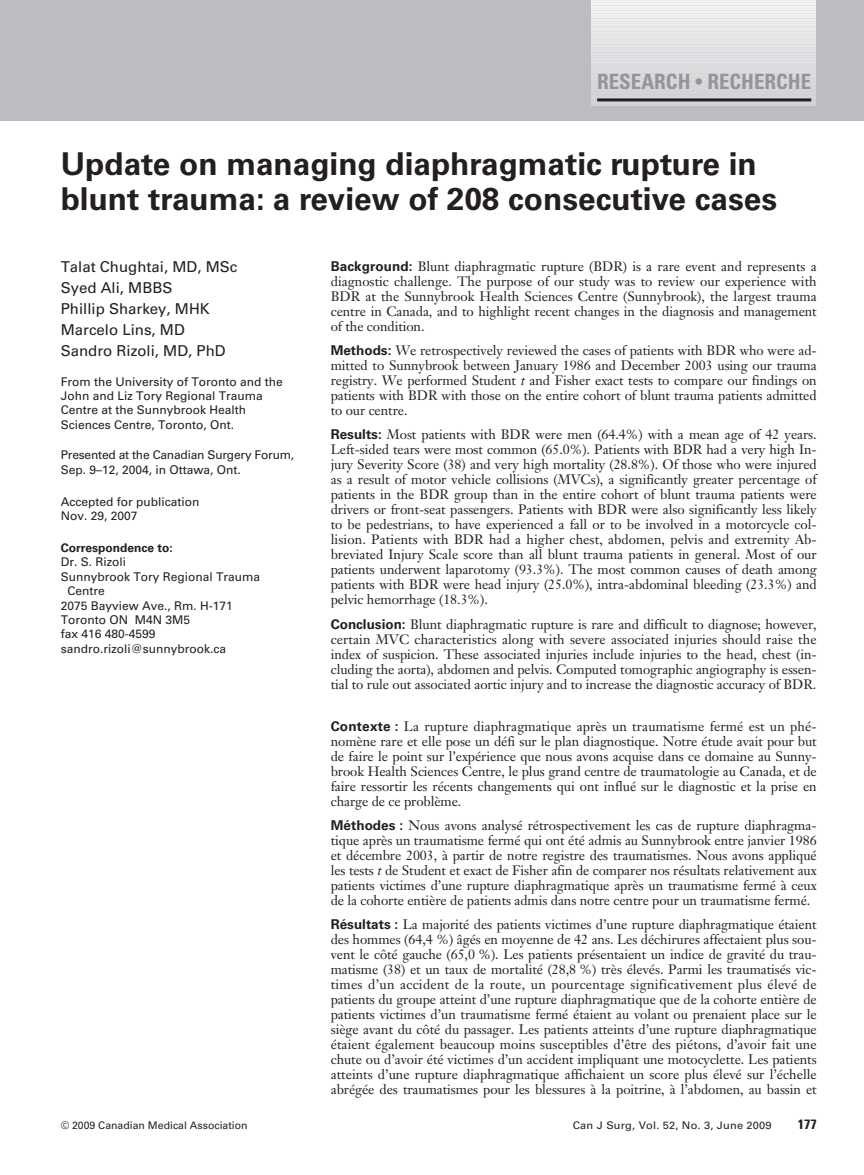
<style>
.page{position:relative;width:864px;height:1175px;background:#fff}
.page>*{position:absolute;margin:0;border:0;box-sizing:border-box;transform-origin:0 0}
.t1{font:700 31.5px/34.5px "Univers";color:#231f20}
.t2{font:700 condensed 21px "Univers";color:#939598}
.t3{font:15px/21px "Univers";color:#231f20}
.t4{font:13.5px/15px "Janson Text";letter-spacing:-.005em;color:#231f20;text-align:justify}
.t5{font:700 condensed 13.5px "Univers";color:#231f20;scale:1.05 1}
.t6{font:12px/14.4px "Univers";color:#231f20}
.t7{font:700 12px "Univers";color:#231f20}
.t8{font:10.5px "Univers";color:#231f20}
.t9{font:10.5px "Univers";color:#231f20;scale:1.05 1}
.s1{font-size:18px}
.s2{font-family:"Univers";font-weight:700}
.s3{font-style:italic}
</style>
<div class="page">
<div style="left:0;top:0;width:864px;height:120px;background:#bcbdc0"></div>
<hr style="left:592px;top:104px;width:224px;height:2px;background:#d1d2d4">
<hr style="left:592px;top:102px;width:224px;height:3px;background:#d2d3d5">
<svg style="left:592px;top:100px;width:224px;height:2px"></svg>
<hr style="left:592px;top:97px;width:224px;height:3px;background:#d4d5d7">
<hr style="left:592px;top:94px;width:224px;height:3px;background:#d4d5d7">
<hr style="left:592px;top:91px;width:224px;height:4px;background:#d5d6d8">
<hr style="left:592px;top:89px;width:224px;height:3px;background:#d6d7d9">
<hr style="left:592px;top:86px;width:224px;height:4px;background:#d7d8da">
<hr style="left:592px;top:83px;width:224px;height:4px;background:#d8d9db">
<hr style="left:592px;top:81px;width:224px;height:3px;background:#d8d9db">
<hr style="left:592px;top:78px;width:224px;height:4px;background:#d9dadc">
<hr style="left:592px;top:76px;width:224px;height:3px;background:#dadbdd">
<hr style="left:592px;top:73px;width:224px;height:3px;background:#dbdcde">
<hr style="left:592px;top:70px;width:224px;height:4px;background:#dcdddf">
<hr style="left:592px;top:68px;width:224px;height:3px;background:#dcdddf">
<hr style="left:592px;top:65px;width:224px;height:4px;background:#dddee0">
<hr style="left:592px;top:63px;width:224px;height:3px;background:#dedfe1">
<hr style="left:592px;top:60px;width:224px;height:3px;background:#dfe0e2">
<hr style="left:592px;top:57px;width:224px;height:4px;background:#e0e1e3">
<hr style="left:592px;top:55px;width:224px;height:3px;background:#e1e2e4">
<hr style="left:592px;top:52px;width:224px;height:4px;background:#e1e2e4">
<hr style="left:592px;top:49px;width:224px;height:4px;background:#e2e3e5">
<hr style="left:592px;top:47px;width:224px;height:3px;background:#e3e4e6">
<hr style="left:592px;top:44px;width:224px;height:4px;background:#e4e5e7">
<hr style="left:592px;top:42px;width:224px;height:3px;background:#e5e6e8">
<hr style="left:592px;top:39px;width:224px;height:3px;background:#e6e7e9">
<hr style="left:592px;top:36px;width:224px;height:4px;background:#e7e8e9">
<hr style="left:592px;top:34px;width:224px;height:3px;background:#e8e9ea">
<hr style="left:592px;top:31px;width:224px;height:4px;background:#e9eaeb">
<hr style="left:592px;top:29px;width:224px;height:3px;background:#eaebec">
<hr style="left:592px;top:26px;width:224px;height:3px;background:#ebebed">
<hr style="left:592px;top:23px;width:224px;height:4px;background:#ececee">
<hr style="left:592px;top:21px;width:224px;height:3px;background:#ededee">
<hr style="left:592px;top:18px;width:224px;height:4px;background:#eeeeef">
<hr style="left:592px;top:15px;width:224px;height:4px;background:#efeff0">
<hr style="left:592px;top:13px;width:224px;height:3px;background:#f0f0f1">
<hr style="left:592px;top:10px;width:224px;height:4px;background:#f0f1f2">
<hr style="left:592px;top:8px;width:224px;height:3px;background:#f1f2f3">
<hr style="left:592px;top:5px;width:224px;height:4px;background:#f2f3f4">
<svg style="left:592px;top:3px;width:224px;height:3px"></svg>
<hr style="left:592px;top:0;width:224px;height:3px;background:#f4f5f5">
<hr style="left:597px;top:98px;width:214px;height:3px;background:#231f20">
<h2 class="t2" style="left:597px;top:74px;width:216px">RESEARCH <span class="s1">•</span> RECHERCHE</h2>
<h1 class="t1" style="left:61px;top:149px;width:718px">Update on managing diaphragmatic rupture in blunt trauma: a review of 208 consecutive cases</h1>
<p class="t3" style="left:61px;top:257px;width:178px">Talat Chughtai, MD, MSc<br>Syed Ali, MBBS<br>Phillip Sharkey, MHK<br>Marcelo Lins, MD<br>Sandro Rizoli, MD, PhD</p>
<p class="t6" style="left:61px;top:375px;width:223px">From the University of Toronto and the John and Liz Tory Regional Trauma Centre at the Sunnybrook Health Sciences Centre, Toronto, Ont.</p>
<p class="t6" style="left:61px;top:448px;width:235px;line-height:14.9px">Presented at the Canadian Surgery Forum,<br>Sep. 9–12, 2004, in Ottawa, Ont.</p>
<p class="t6" style="left:61px;top:495px;width:140px">Accepted for publication<br>Nov. 29, 2007</p>
<p class="t7" style="left:61px;top:543px;width:113px">Correspondence to:</p>
<p class="t6" style="left:61px;top:556px;width:67px">Dr. S. Rizoli</p>
<p class="t6" style="left:61px;top:570px;width:201px">Sunnybrook Tory Regional Trauma</p>
<p class="t6" style="left:67px;top:585px;width:39px">Centre</p>
<p class="t6" style="left:61px;top:599px;width:174px">2075 Bayview Ave., Rm. H-171</p>
<p class="t6" style="left:61px;top:613px;width:131px">Toronto ON M4N 3M5</p>
<p class="t6" style="left:61px;top:628px;width:96px">fax 416 480-4599</p>
<p class="t6" style="left:61px;top:642px;width:167px">sandro.rizoli@sunnybrook.ca</p>
<p class="t4" style="left:331px;top:260px;width:488px"><span class="s2">Background:</span> Blunt diaphragmatic rupture (BDR) is a rare event and represents a diagnostic challenge. The purpose of our study was to review our experience with BDR at the Sunnybrook Health Sciences Centre (Sunnybrook), the largest trauma centre in Canada, and to highlight recent changes in the diagnosis and management of the condition.</p>
<p class="t4" style="left:331px;top:344px;width:488px"><span class="s2">Methods:</span> We retrospectively reviewed the cases of patients with BDR who were ad&shy;mitted to Sunnybrook between January 1986 and December 2003 using our trauma registry. We performed Student <span class="s3">t</span> and Fisher exact tests to compare our findings on patients with BDR with those on the entire cohort of blunt trauma patients admitted to our centre.</p>
<p class="t4" style="left:331px;top:428px;width:488px"><span class="s2">Results:</span> Most patients with BDR were men (64.4%) with a mean age of 42 years.<br>Left-sided tears were most common (65.0%). Patients with BDR had a very high In&shy;jury Severity Score (38) and very high mortality (28.8%). Of those who were injured as a result of motor vehicle collisions (MVCs), a significantly greater percentage of patients in the BDR group than in the entire cohort of blunt trauma patients were drivers or front-seat passengers. Patients with BDR were also significantly less likely to be pedestrians, to have experienced a fall or to be involved in a motorcycle col&shy;lision. Patients with BDR had a higher chest, abdomen, pelvis and extremity Ab&shy;breviated Injury Scale score than all blunt trauma patients in general. Most of our patients underwent laparotomy (93.3%). The most common causes of death among patients with BDR were head injury (25.0%), intra-abdominal bleeding (23.3%) and pelvic hemorrhage (18.3%).</p>
<p class="t4" style="left:331px;top:617px;width:488px"><span class="s2">Conclusion:</span> Blunt diaphragmatic rupture is rare and difficult to diagnose; however, certain MVC characteristics along with severe associated injuries should raise the index of suspicion. These associated injuries include injuries to the head, chest (in&shy;cluding the aorta), abdomen and pelvis. Computed tomographic angiography is essen&shy;tial to rule out associated aortic injury and to increase the diagnostic accuracy of BDR.</p>
<p class="t4" style="left:331px;top:719px;width:488px"><span class="s2">Contexte :</span> La rupture diaphragmatique après un traumatisme fermé est un phé&shy;nomène rare et elle pose un défi sur le plan diagnostique. Notre étude avait pour but de faire le point sur l’expérience que nous avons acquise dans ce domaine au Sunny&shy;brook Health Sciences Centre, le plus grand centre de traumatologie au Canada, et de faire ressortir les récents changements qui ont influé sur le diagnostic et la prise en charge de ce problème.</p>
<p class="t4" style="left:331px;top:818px;width:488px"><span class="s2">Méthodes :</span> Nous avons analysé rétrospectivement les cas de rupture diaphragma&shy;tique après un traumatisme fermé qui ont été admis au Sunnybrook entre janvier 1986 et décembre 2003, à partir de notre registre des traumatismes. Nous avons appliqué les tests <span class="s3">t</span> de Student et exact de Fisher afin de comparer nos résultats relativement aux patients victimes d’une rupture diaphragmatique après un traumatisme fermé à ceux de la cohorte entière de patients admis dans notre centre pour un traumatisme fermé.</p>
<p class="t4" style="left:331px;top:917px;width:488px"><span class="s2">Résultats :</span> La majorité des patients victimes d’une rupture diaphragmatique étaient des hommes (64,4 %) âgés en moyenne de 42 ans. Les déchirures affectaient plus sou&shy;vent le côté gauche (65,0 %). Les patients présentaient un indice de gravité du trau&shy;matisme (38) et un taux de mortalité (28,8 %) très élevés. Parmi les traumatisés vic&shy;times d’un accident de la route, un pourcentage significativement plus élevé de patients du groupe atteint d’une rupture diaphragmatique que de la cohorte entière de patients victimes d’un traumatisme fermé étaient au volant ou prenaient place sur le siège avant du côté du passager. Les patients atteints d’une rupture diaphragmatique étaient également beaucoup moins susceptibles d’être des piétons, d’avoir fait une chute ou d’avoir été victimes d’un accident impliquant une motocyclette. Les patients atteints d’une rupture diaphragmatique affichaient un score plus élevé sur l’échelle abrégée des traumatismes pour les blessures à la poitrine, à l’abdomen, au bassin et</p>
<p class="t8" style="left:61px;top:1121px;width:188px">© 2009 Canadian Medical Association</p>
<p class="t9" style="left:573px;top:1121px;width:191px">Can J Surg, Vol. 52, No. 3, June 2009</p>
<p class="t5" style="left:798px;top:1119px;width:20px">177</p>
</div>
